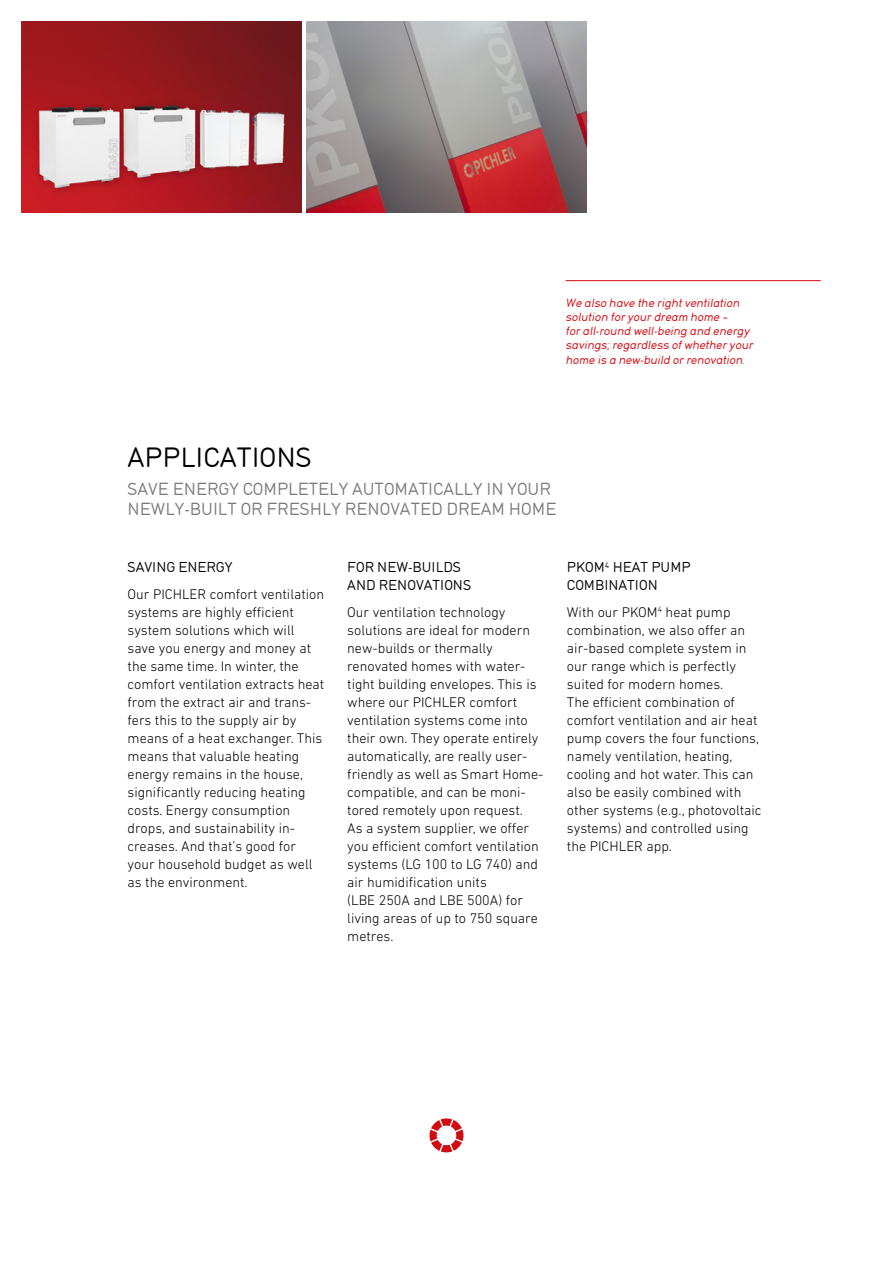
<style>
.page{position:relative;width:893px;height:1263px;background:#fff}
.page>*{position:absolute;margin:0;border:0;box-sizing:border-box;transform-origin:0 0}
.t1{font:26.25px "DIN17 SB";color:#000}
.t2{font:16.5px/19.5px "DIN17 SB";color:#7c7b7b}
.t3{font:300 14.25px/18px "DIN Next LT Pro";color:#000}
.t4{font:13.5px/18px "DIN17 SB";color:#000}
.t5{font:italic 11.25px/14.2px "DIN17 SB";color:#d20a11}
</style>
<div class="page">
<svg style="left:429px;top:1118px;width:34px;height:34px"></svg>
<hr style="left:566px;top:280px;width:255px;height:1px;background:#d20a11">
<img style="left:21px;top:21px;width:281px;height:192px">
<img style="left:306px;top:21px;width:281px;height:192px">
<p class="t5" style="left:566px;top:295px;width:191px">We also have the rightventilation solution for your dream home –<br>for all-round well-being and energy savings;regardless ofwhether your home is a new-build or renovation.</p>
<h1 class="t1" style="left:128px;top:442px;width:186px">APPLICATIONS</h1>
<p class="t2" style="left:128px;top:480px;width:430px">SAVE ENERGY COMPLETELY AUTOMATICALLY IN YOUR<br>NEWLY-BUILT OR FRESHLY RENOVATED DREAM HOME</p>
<p class="t4" style="left:128px;top:558px;width:106px">SAVING ENERGY</p>
<p class="t3" style="left:128px;top:585px;width:198px">Our PICHLER comfort ventilation systems are highly efficient system solutions which will save you energy and money at the same time. In winter, the comfort ventilation extracts heat from the extract air and trans&shy;fers this to the supply air by means of a heat exchanger. This means that valuable heating energy remains in the house, significantly reducing heating costs. Energy consumption drops, and sustainability in&shy;creases. And that’s good for your household budget as well as the environment.</p>
<p class="t4" style="left:347px;top:558px;width:125px">FOR NEW-BUILDS<br>AND RENOVATIONS</p>
<p class="t3" style="left:347px;top:603px;width:198px">Our ventilation technology solutions are ideal for modern new-builds or thermally renovated homes with water&shy;tight building envelopes. This is where our PICHLER comfort ventilation systems come into their own. They operate entirely automatically, are really user&shy;friendly as well as Smart Home&shy;compatible, and can be moni&shy;tored remotely upon request.<br>As a system supplier, we offer you efficient comfort ventilation systems (LG 100 to LG 740) and air humidification units<br>(LBE 250A and LBE 500A) for living areas of up to 750 square metres.</p>
<p class="t4" style="left:567px;top:558px;width:125px">PKOM<sup>4</sup> HEAT PUMP<br>COMBINATION</p>
<p class="t3" style="left:567px;top:603px;width:196px">With our PKOM<sup>4</sup> heat pump combination, we also offer an air-based complete system in our range which is perfectly suited for modern homes.<br>The efficient combination of comfort ventilation and air heat pump covers the four functions, namely ventilation, heating, cooling and hot water. This can also be easily combined with other systems (e.g., photovoltaic systems) and controlled using the PICHLER app.</p>
</div>
